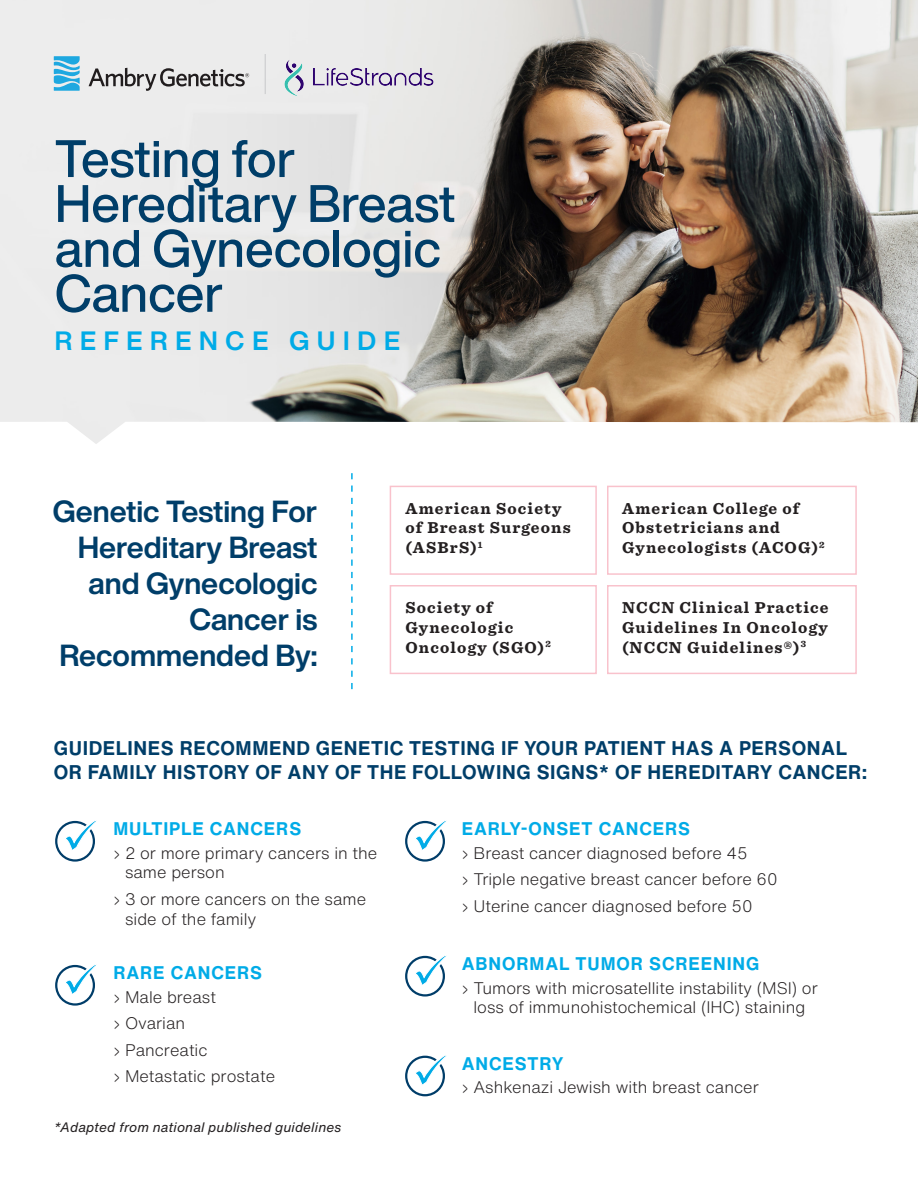
<style>
.page{position:relative;width:918px;height:1188px;background:#fff}
.page>*{position:absolute;margin:0;border:0;box-sizing:border-box;transform-origin:0 0}
.t1{font:500 51.75px/44.8px "Helvetica Now Display";color:#003e69}
.t2{font:700 30px/36px "Helvetica Now Display";color:#003e69;text-align:right}
.t3{font:700 26.1px "Helvetica Now Display";letter-spacing:.3em;color:#00abe7}
.t4{font:700 19.5px/24px "Helvetica Now Text";letter-spacing:.03em;color:#003e69}
.t5{font:700 18px "Helvetica Now Text";letter-spacing:.05em;color:#00abe7}
.t6{font:300 16.5px/19.8px "Helvetica Now Text";color:#231f20}
.t7{font:700 16.5px/19.8px "Sentinel";letter-spacing:.07em;color:#231f20}
.Section_text{font:italic 13.5px "Helvetica Now Text";letter-spacing:.01em;color:#231f20}
</style>
<div class="page">
<img style="left:0;top:0;width:918px;height:444px">
<div style="left:607px;top:585px;width:250px;height:89px;border:2px solid #f9c2cc"></div>
<div style="left:390px;top:585px;width:207px;height:89px;border:2px solid #f9c2cc"></div>
<div style="left:607px;top:486px;width:250px;height:89px;border:2px solid #f9c2cc"></div>
<div style="left:390px;top:486px;width:207px;height:89px;border:2px solid #f9c2cc"></div>
<div style="left:55px;top:821px;width:40px;height:41px;border:2px solid #003d69;border-radius:50%"></div>
<svg style="left:64px;top:820px;width:33px;height:32px"></svg>
<div style="left:405px;top:821px;width:40px;height:41px;border:2px solid #003d69;border-radius:50%"></div>
<svg style="left:414px;top:820px;width:32px;height:32px"></svg>
<div style="left:55px;top:965px;width:40px;height:41px;border:2px solid #003d69;border-radius:50%"></div>
<svg style="left:64px;top:964px;width:33px;height:32px"></svg>
<div style="left:405px;top:956px;width:40px;height:41px;border:2px solid #003d69;border-radius:50%"></div>
<svg style="left:414px;top:955px;width:33px;height:32px"></svg>
<div style="left:405px;top:1056px;width:40px;height:40px;border:2px solid #003d69;border-radius:50%"></div>
<svg style="left:414px;top:1055px;width:32px;height:32px"></svg>
<svg style="left:351px;top:473px;width:2px;height:216px"></svg>
<svg style="left:54px;top:56px;width:26px;height:35px"></svg>
<svg style="left:89px;top:68px;width:160px;height:23px;background:#b6b5b5"></svg>
<img style="left:265px;top:41px;width:187px;height:75px">
<p class="t1" style="left:55px;top:136px;width:402px">Testing for<br>Hereditary Breast and Gynecologic<br>Cancer</p>
<p class="t3" style="left:55px;top:323px;width:346px">REFERENCE GUIDE</p>
<p class="t2" style="left:53px;top:494px;width:266px">Genetic Testing For<br>Hereditary Breast and Gynecologic<br>Cancer is<br>Recommended By:</p>
<p class="t7" style="left:405px;top:497px;width:167px">American Society of Breast Surgeons (ASBrS)<sup>1</sup></p>
<p class="t7" style="left:622px;top:497px;width:204px">American College of<br>Obstetricians and<br>Gynecologists (ACOG)<sup>2</sup></p>
<p class="t7" style="left:405px;top:597px;width:147px">Society of<br>Gynecologic<br>Oncology (SGO)<sup>2</sup></p>
<p class="t7" style="left:622px;top:597px;width:208px;text-align:justify">NCCN Clinical Practice Guidelines In Oncology (NCCN Guidelines®)<sup>3</sup></p>
<p class="t4" style="left:54px;top:737px;width:815px">GUIDELINES RECOMMEND GENETIC TESTING IF YOUR PATIENT HAS A PERSONAL<br>OR FAMILY HISTORY OF ANY OF THE FOLLOWING SIGNS* OF HEREDITARY CANCER:</p>
<p class="t5" style="left:113px;top:817px;width:189px">MULTIPLE CANCERS</p>
<p class="t6" style="left:125px;top:843px;width:254px;text-indent:-12px">› 2 or more primary cancers in the same person</p>
<p class="t6" style="left:125px;top:889px;width:243px;text-indent:-12px">› 3 or more cancers on the same side of the family</p>
<p class="t5" style="left:113px;top:961px;width:150px">RARE CANCERS</p>
<p class="t6" style="left:113px;top:987px;width:104px">› Male breast</p>
<p class="t6" style="left:113px;top:1013px;width:73px">› Ovarian</p>
<p class="t6" style="left:113px;top:1040px;width:96px">› Pancreatic</p>
<p class="t6" style="left:113px;top:1066px;width:163px">› Metastatic prostate</p>
<p class="Section_text" style="left:54px;top:1117px;width:289px">*Adapted from national published guidelines</p>
<p class="t5" style="left:462px;top:817px;width:230px">EARLY-ONSET CANCERS</p>
<p class="t6" style="left:462px;top:843px;width:287px">› Breast cancer diagnosed before 45</p>
<p class="t6" style="left:462px;top:869px;width:317px">› Triple negative breast cancer before 60</p>
<p class="t6" style="left:462px;top:896px;width:292px">› Uterine cancer diagnosed before 50</p>
<p class="t5" style="left:462px;top:952px;width:299px">ABNORMAL TUMOR SCREENING</p>
<p class="t6" style="left:462px;top:978px;width:358px;text-align:center">› Tumors with microsatellite instability (MSI) or loss of immunohistochemical (IHC) staining</p>
<p class="t5" style="left:462px;top:1052px;width:103px">ANCESTRY</p>
<p class="t6" style="left:462px;top:1078px;width:298px">› Ashkenazi Jewish with breast cancer</p>
</div>
